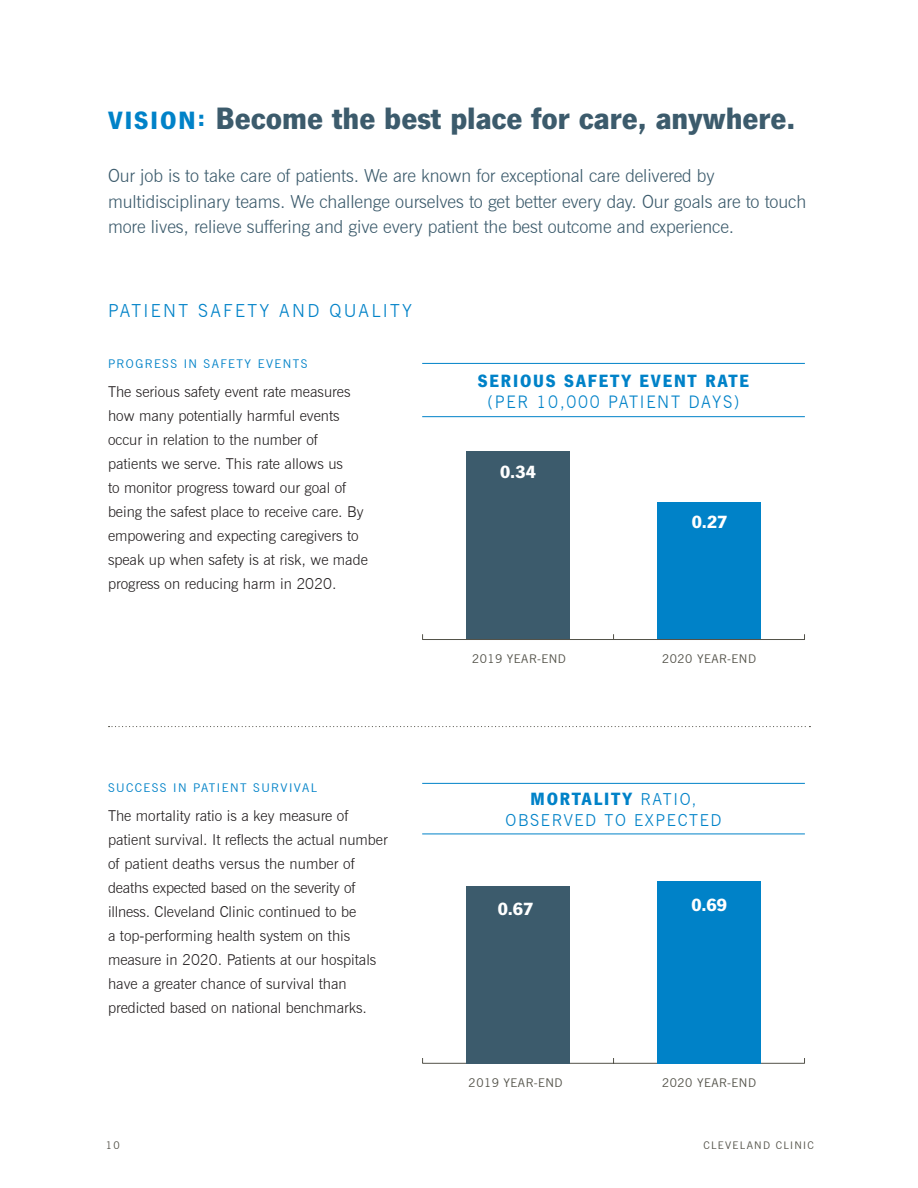
<style>
.page{position:relative;width:918px;height:1188px;background:#fff}
.page>*{position:absolute;margin:0;border:0;box-sizing:border-box;transform-origin:0 0}
.t1{font:900 31.5px "News Gothic LT Std";color:#3c5b6c}
.t2{font:900 18.15px "News Gothic LT Std";letter-spacing:.1em;color:#0082c8}
.t3{font:300 18px/25.5px "News Gothic BT";letter-spacing:-.005em;color:#3c5b6c}
.t4{font:300 18px "News Gothic BT";letter-spacing:.13em;color:#0082c8}
.t5{font:900 18px "News Gothic LT Std";letter-spacing:.005em;color:#fff}
.t6{font:300 17.4px "News Gothic BT";letter-spacing:.1em;color:#0082c8}
.t7{font:300 16.5px "News Gothic BT";letter-spacing:.1em;color:#0082c8}
.t8{font:300 15px/24px "News Gothic BT";color:#231f20}
.t9{font:12px "News Gothic BT";letter-spacing:.04em;color:#535249}
.t10{font:12px "News Gothic BT";letter-spacing:.12em;color:#0082c8}
.t11{font:10.5px "News Gothic BT";letter-spacing:.12em;color:#535249}
.s1{font-size:25.5px;color:#0082c8}
.s2{font-family:"News Gothic BT";font-weight:300;font-size:16.5px}
</style>
<div class="page">
<div style="left:467px;top:451px;width:103px;height:189px;background:#3c5b6c"></div>
<div style="left:658px;top:502px;width:103px;height:138px;background:#0082c8"></div>
<hr style="left:422px;top:363px;width:383px;height:1px;background:#0082c8">
<hr style="left:422px;top:783px;width:383px;height:1px;background:#0082c8">
<hr style="left:422px;top:416px;width:383px;height:1px;background:#0082c8">
<hr style="left:422px;top:834px;width:383px;height:1px;background:#0082c8">
<hr style="left:423px;top:639px;width:382px;height:1px;background:#535249">
<hr style="left:423px;top:1063px;width:382px;height:1px;background:#535249">
<svg style="left:109px;top:726px;width:701px;height:1px"></svg>
<div style="left:466px;top:886px;width:104px;height:177px;background:#3c5b6c"></div>
<div style="left:657px;top:881px;width:104px;height:182px;background:#0082c8"></div>
<h1 class="t1" style="left:108px;top:101px;width:689px"><span class="s1">VISION:</span> Become the best place for care, anywhere.</h1>
<p class="t3" style="left:108px;top:163px;width:700px">Our job is to take care of patients. We are known for exceptional care delivered by multidisciplinary teams. We challenge ourselves to get better every day. Our goals are to touch more lives, relieve suffering and give every patient the best outcome and experience.</p>
<p class="t4" style="left:108px;top:300px;width:306px">PATIENT SAFETY AND QUALITY</p>
<p class="t10" style="left:108px;top:357px;width:201px">PROGRESS IN SAFETY EVENTS</p>
<p class="t8" style="left:108px;top:379px;width:261px">The serious safety event rate measures how many potentially harmful events occur in relation to the number of patients we serve. This rate allows us<br>to monitor progress toward our goal of being the safest place to receive care. By empowering and expecting caregivers to speak up when safety is at risk, we made progress on reducing harm in 2020.</p>
<p class="t10" style="left:108px;top:781px;width:211px">SUCCESS IN PATIENT SURVIVAL</p>
<p class="t8" style="left:108px;top:803px;width:281px">The mortality ratio is a key measure of patient survival. It reflects the actual number of patient deaths versus the number of deaths expected based on the severity of illness. Cleveland Clinic continued to be<br>a top-performing health system on this measure in 2020. Patients at our hospitals have a greater chance of survival than predicted based on national benchmarks.</p>
<p class="t2" style="left:478px;top:370px;width:273px">SERIOUS SAFETY EVENT RATE</p>
<p class="t6" style="left:488px;top:391px;width:253px">(PER 10,000 PATIENT DAYS)</p>
<p class="t5" style="left:500px;top:461px;width:38px">0.34</p>
<p class="t5" style="left:692px;top:512px;width:37px">0.27</p>
<p class="t9" style="left:472px;top:651px;width:95px">2019 YEAR-END</p>
<p class="t9" style="left:662px;top:651px;width:95px">2020 YEAR-END</p>
<p class="t2" style="left:531px;top:789px;width:167px">MORTALITY <span class="s2">RATIO,</span></p>
<p class="t7" style="left:506px;top:810px;width:218px">OBSERVED TO EXPECTED</p>
<p class="t5" style="left:498px;top:899px;width:37px">0.67</p>
<p class="t5" style="left:691px;top:895px;width:37px">0.69</p>
<p class="t9" style="left:469px;top:1075px;width:95px">2019 YEAR-END</p>
<p class="t9" style="left:662px;top:1075px;width:95px">2020 YEAR-END</p>
<p class="t11" style="left:106px;top:1139px;width:15px">10</p>
<p class="t11" style="left:703px;top:1139px;width:112px">CLEVELAND CLINIC</p>
</div>
